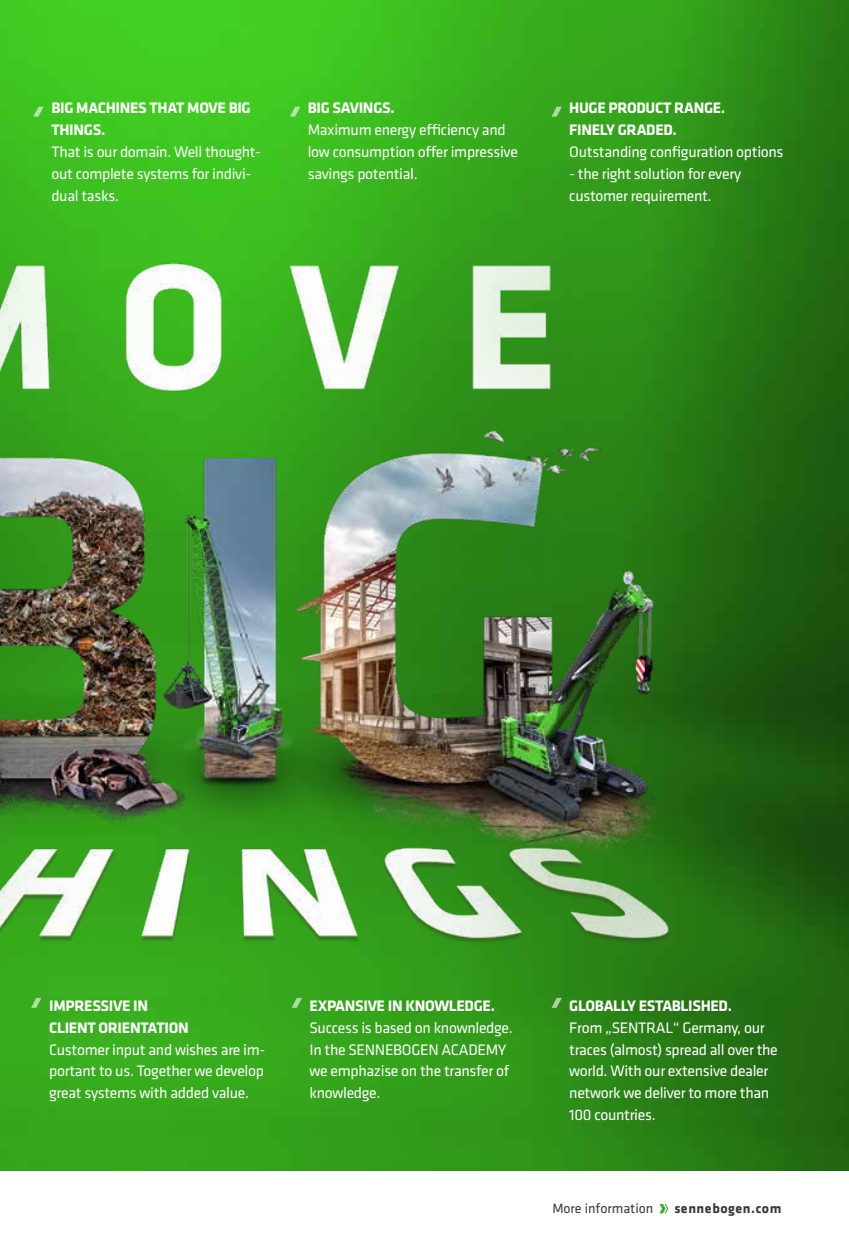
<style>
.page{position:relative;width:849px;height:1246px;background:#fff}
.page>*{position:absolute;margin:0;border:0;box-sizing:border-box;transform-origin:0 0}
.t1{font:15.75px/21.9px "Klavika Basic";letter-spacing:-.02em;color:#fff}
.t2{font:700 15.75px/21.9px "Klavika Basic";letter-spacing:-.02em;color:#fff}
.t3{font:14px "Klavika Basic";color:#3a3a39}
.t4{font:700 14px "Klavika Basic";letter-spacing:.04em;color:#3a3a39}
</style>
<div class="page">
<img style="left:0;top:0;width:848px;height:1171px">
<img style="left:0;top:194px;width:826px;height:878px">
<svg style="left:33px;top:107px;width:11px;height:10px"></svg>
<svg style="left:290px;top:107px;width:10px;height:10px"></svg>
<svg style="left:551px;top:107px;width:10px;height:10px"></svg>
<svg style="left:31px;top:997px;width:10px;height:10px"></svg>
<svg style="left:291px;top:997px;width:11px;height:10px"></svg>
<svg style="left:551px;top:997px;width:10px;height:10px"></svg>
<svg style="left:659px;top:1204px;width:9px;height:8px"></svg>
<p class="t2" style="left:51px;top:96px;width:201px">BIG MACHINES THAT MOVE BIG<br>THINGS.</p>
<p class="t1" style="left:51px;top:140px;width:211px">That is our domain. Well thought&shy;out complete systems for indivi&shy;dual tasks.</p>
<p class="t2" style="left:308px;top:96px;width:88px">BIG SAVINGS.</p>
<p class="t1" style="left:308px;top:118px;width:211px">Maximum energy efficiency and low consumption offer impressive savings potential.</p>
<p class="t2" style="left:569px;top:96px;width:157px">HUGE PRODUCT RANGE.<br>FINELY GRADED.</p>
<p class="t1" style="left:569px;top:140px;width:216px">Outstanding configuration options</p>
<p class="t1" style="left:569px;top:162px;width:173px">- the right solution for every customer requirement.</p>
<p class="t2" style="left:49px;top:993px;width:141px">IMPRESSIVE IN<br>CLIENT ORIENTATION</p>
<p class="t1" style="left:49px;top:1037px;width:217px;text-align:justify">Customer input and wishes are im&shy;portant to us. Together we develop great systems with added value.</p>
<p class="t2" style="left:309px;top:993px;width:187px">EXPANSIVE IN KNOWLEDGE.</p>
<p class="t1" style="left:309px;top:1015px;width:205px">Success is based on knownledge.<br>In the SENNEBOGEN ACADEMY we emphazise on the transfer of knowledge.</p>
<p class="t2" style="left:569px;top:993px;width:164px">GLOBALLY ESTABLISHED.</p>
<p class="t1" style="left:569px;top:1015px;width:210px">From „SENTRAL“ Germany, our traces (almost) spread all over the world. With our extensive dealer network we deliver to more than<br>100 countries.</p>
<p class="t3" style="left:552px;top:1199px;width:103px">More information</p>
<p class="t4" style="left:674px;top:1198px;width:109px">sennebogen.com</p>
</div>
